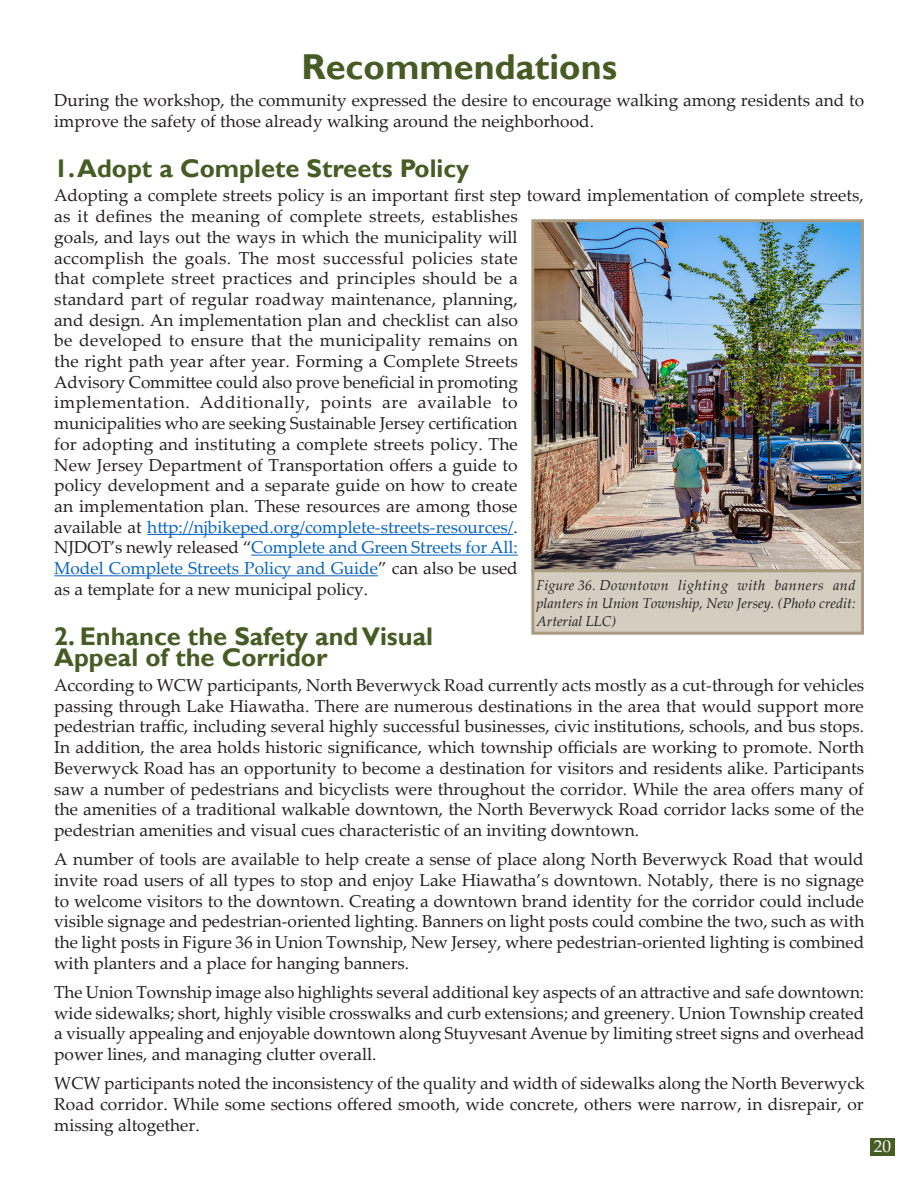
<style>
.page{position:relative;width:918px;height:1188px;background:#fff}
.page>*{position:absolute;margin:0;border:0;box-sizing:border-box;transform-origin:0 0}
.Heading_1__Section_H{font:700 36px "Gill Sans";color:#465c24}
.Heading_2__Section_s{font:700 25.5px/21.6px "Gill Sans";color:#465c24}
.Body{font:17.25px/20.7px "Palatino Linotype";color:#231f20;text-align:justify}
.t1{font:17.25px "Palatino Linotype";color:#fff}
.t2{font:italic 14.25px/18px "Palatino Linotype";color:#231f20;text-align:justify}
.s1{color:#0563c1}
</style>
<div class="page">
<div style="left:870px;top:1138px;width:25px;height:17px;background:#465c24"></div>
<hr style="left:147px;top:534px;width:367px;height:1px;background:#0563c1">
<hr style="left:251px;top:555px;width:267px;height:1px;background:#0563c1">
<hr style="left:54px;top:575px;width:324px;height:1px;background:#0563c1">
<img style="left:535px;top:223px;width:325px;height:346px">
<div style="left:531px;top:219px;width:333px;height:354px;border:3px solid #a99b80"></div>
<div style="left:533px;top:571px;width:329px;height:62px;background:#d4cdc0"></div>
<div style="left:531px;top:569px;width:333px;height:66px;border:3px solid #a99b80"></div>
<p class="Heading_1__Section_H" style="left:301px;top:45px;width:317px">Recommendations</p>
<p class="Body" style="left:54px;top:89px;width:811px">During the workshop, the community expressed the desire to encourage walking among residents and to improve the safety of those already walking around the neighborhood.</p>
<p class="Heading_2__Section_s" style="left:54px;top:158px;width:417px">1. Adopt a Complete Streets Policy</p>
<p class="Body" style="left:54px;top:185px;width:811px;text-align:left">Adopting a complete streets policy is an important first step toward implementation of complete streets, as it defines the meaning of complete streets, establishes<br>goals, and lays out the ways in which the municipality will<br>accomplish the goals. The most successful policies state<br>that complete street practices and principles should be a<br>standard part of regular roadway maintenance, planning,<br>and design. An implementation plan and checklist can also<br>be developed to ensure that the municipality remains on<br>the right path year after year. Forming a Complete Streets<br>Advisory Committee could also prove beneficial in promoting<br>implementation. Additionally, points are available to<br>municipalities who are seeking Sustainable Jersey certification<br>for adopting and instituting a complete streets policy. The<br>New Jersey Department of Transportation offers a guide to<br>policy development and a separate guide on how to create<br>an implementation plan. These resources are among those<br>available at <span class="s1">http://njbikeped.org/complete-streets-resources/</span>.<br>NJDOT’s newly released “<span class="s1">Complete and Green Streets for All:<br>Model Complete Streets Policy and Guide</span>” can also be used<br>as a template for a new municipal policy.</p>
<p class="Heading_2__Section_s" style="left:54px;top:626px;width:380px">2. Enhance the Safety and Visual<br>Appeal of the Corridor</p>
<p class="Body" style="left:54px;top:674px;width:812px">According to WCW participants, North Beverwyck Road currently acts mostly as a cut-through for vehicles passing through Lake Hiawatha. There are numerous destinations in the area that would support more pedestrian traffic, including several highly successful businesses, civic institutions, schools, and bus stops.<br>In addition, the area holds historic significance, which township officials are working to promote. North Beverwyck Road has an opportunity to become a destination for visitors and residents alike. Participants saw a number of pedestrians and bicyclists were throughout the corridor. While the area offers many of the amenities of a traditional walkable downtown, the North Beverwyck Road corridor lacks some of the pedestrian amenities and visual cues characteristic of an inviting downtown.</p>
<p class="Body" style="left:54px;top:848px;width:812px">A number of tools are available to help create a sense of place along North Beverwyck Road that would invite road users of all types to stop and enjoy Lake Hiawatha’s downtown. Notably, there is no signage to welcome visitors to the downtown. Creating a downtown brand identity for the corridor could include visible signage and pedestrian-oriented lighting. Banners on light posts could combine the two, such as with the light posts in Figure 36 in Union Township, New Jersey, where pedestrian-oriented lighting is combined with planters and a place for hanging banners.</p>
<p class="Body" style="left:54px;top:981px;width:812px">The Union Township image also highlights several additional key aspects of an attractive and safe downtown: wide sidewalks; short, highly visible crosswalks and curb extensions; and greenery. Union Township created a visually appealing and enjoyable downtown along Stuyvesant Avenue by limiting street signs and overhead power lines, and managing clutter overall.</p>
<p class="Body" style="left:54px;top:1072px;width:812px">WCW participants noted the inconsistency of the quality and width of sidewalks along the North Beverwyck Road corridor. While some sections offered smooth, wide concrete, others were narrow, in disrepair, or missing altogether.</p>
<p class="t2" style="left:537px;top:576px;width:321px">Figure 36. Downtown lighting with banners and planters in Union Township, New Jersey. (Photo credit:<br>Arterial LLC)</p>
<p class="t1" style="left:874px;top:1134px;width:19px">20</p>
</div>
